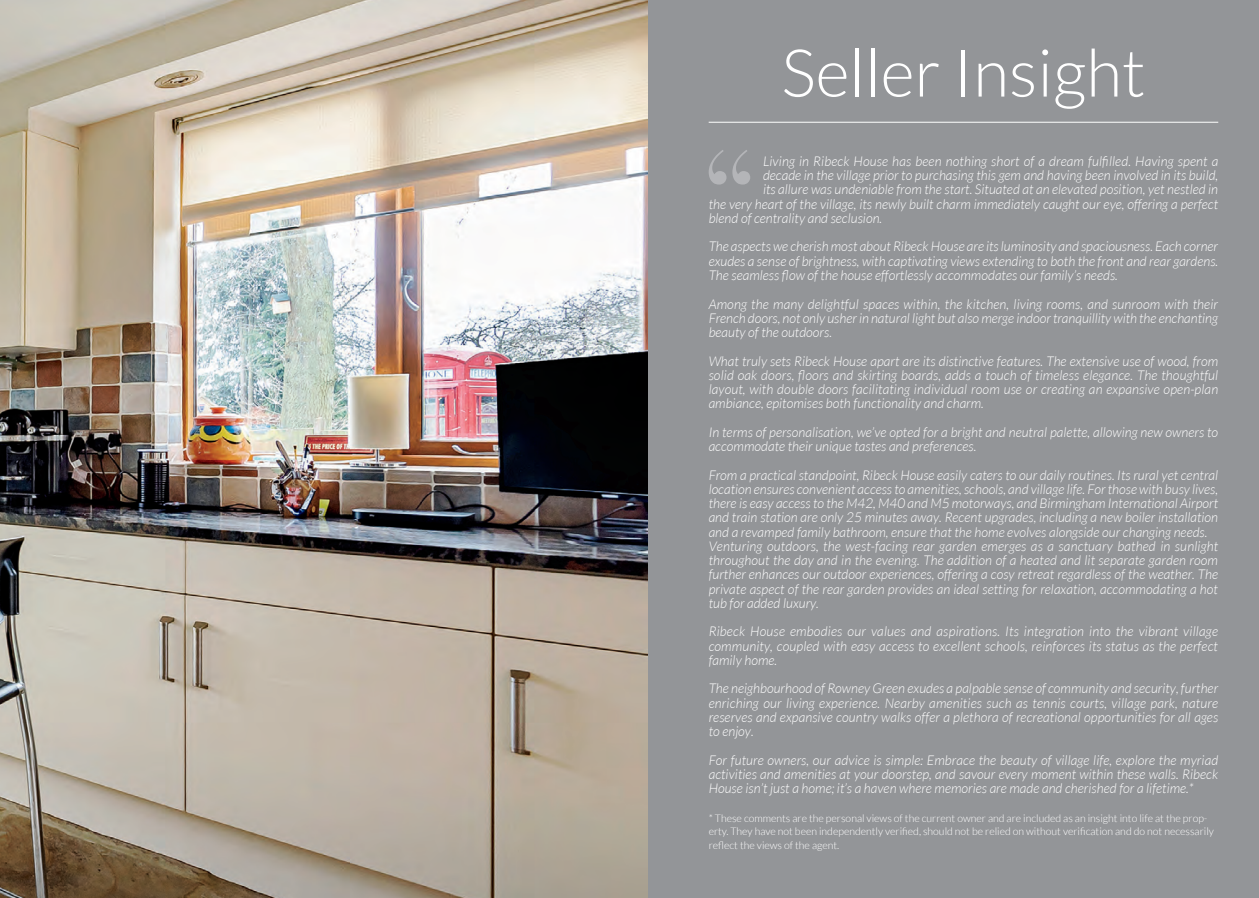
<style>
.page{position:relative;width:1259px;height:898px;background:#fff}
.page>*{position:absolute;margin:0;border:0;box-sizing:border-box;transform-origin:0 0}
.t1{font:300 66px "Lato";color:#fff}
.t2{font:italic 300 13.5px/14.2px "Lato";color:#fff;text-align:justify}
.t3{font:300 10.5px/13.5px "Lato";color:#fff}
</style>
<div class="page">
<img style="left:0;top:0;width:648px;height:898px">
<div style="left:648px;top:0;width:611px;height:898px;background:#939598"></div>
<hr style="left:708px;top:122px;width:510px;height:1px;background:#fff">
<svg style="left:709px;top:150px;width:41px;height:35px"></svg>
<p class="t1" style="left:781px;top:37px;width:366px">Seller Insight</p>
<p class="t2" style="left:763px;top:154px;width:457px">Living in Ribeck House has been nothing short of a dream fulfilled. Having spent a</p>
<p class="t2" style="left:763px;top:169px;width:457px">decade in the village prior to purchasing this gem and having been involved in its build,</p>
<p class="t2" style="left:763px;top:183px;width:457px">its allure was undeniable from the start. Situated at an elevated position, yet nestled in</p>
<p class="t2" style="left:708px;top:197px;width:511px">the very heart of the village, its newly built charm immediately caught our eye, offering a perfect</p>
<p class="t2" style="left:708px;top:211px;width:175px">blend of centrality and seclusion.</p>
<p class="t2" style="left:708px;top:240px;width:511px">The aspects we cherish most about Ribeck House are its luminosity and spaciousness. Each corner exudes a sense of brightness, with captivating views extending to both the front and rear gardens.<br>The seamless flow of the house effortlessly accommodates our family’s needs.</p>
<p class="t2" style="left:708px;top:297px;width:511px">Among the many delightful spaces within, the kitchen, living rooms, and sunroom with their French doors, not only usher in natural light but also merge indoor tranquillity with the enchanting beauty of the outdoors.</p>
<p class="t2" style="left:708px;top:354px;width:511px">What truly sets Ribeck House apart are its distinctive features. The extensive use of wood, from solid oak doors, floors and skirting boards, adds a touch of timeless elegance. The thoughtful layout, with double doors facilitating individual room use or creating an expansive open-plan ambiance, epitomises both functionality and charm.</p>
<p class="t2" style="left:708px;top:425px;width:511px">In terms of personalisation, we’ve opted for a bright and neutral palette, allowing new owners to accommodate their unique tastes and preferences.</p>
<p class="t2" style="left:708px;top:468px;width:511px">From a practical standpoint, Ribeck House easily caters to our daily routines. Its rural yet central location ensures convenient access to amenities, schools, and village life. For those with busy lives, there is easy access to the M42, M40 and M5 motorways, and Birmingham International Airport and train station are only 25 minutes away. Recent upgrades, including a new boiler installation and a revamped family bathroom, ensure that the home evolves alongside our changing needs.</p>
<p class="t2" style="left:708px;top:539px;width:511px">Venturing outdoors, the west-facing rear garden emerges as a sanctuary bathed in sunlight throughout the day and in the evening. The addition of a heated and lit separate garden room further enhances our outdoor experiences, offering a cosy retreat regardless of the weather. The private aspect of the rear garden provides an ideal setting for relaxation, accommodating a hot tub for added luxury.</p>
<p class="t2" style="left:708px;top:625px;width:511px">Ribeck House embodies our values and aspirations. Its integration into the vibrant village community, coupled with easy access to excellent schools, reinforces its status as the perfect family home.</p>
<p class="t2" style="left:708px;top:682px;width:511px">The neighbourhood of Rowney Green exudes a palpable sense of community and security, further enriching our living experience. Nearby amenities such as tennis courts, village park, nature reserves and expansive country walks offer a plethora of recreational opportunities for all ages to enjoy.</p>
<p class="t2" style="left:708px;top:753px;width:511px">For future owners, our advice is simple: Embrace the beauty of village life, explore the myriad activities and amenities at your doorstep, and savour every moment within these walls. Ribeck House isn’t just a home; it’s a haven where memories are made and cherished for a lifetime.*</p>
<p class="t3" style="left:708px;top:811px;width:507px">* These comments are the personal views of the current owner and are included as an insight into life at the prop&shy;erty. They have not been independently verified, should not be relied on without verification and do not necessarily reflect the views of the agent.</p>
</div>
